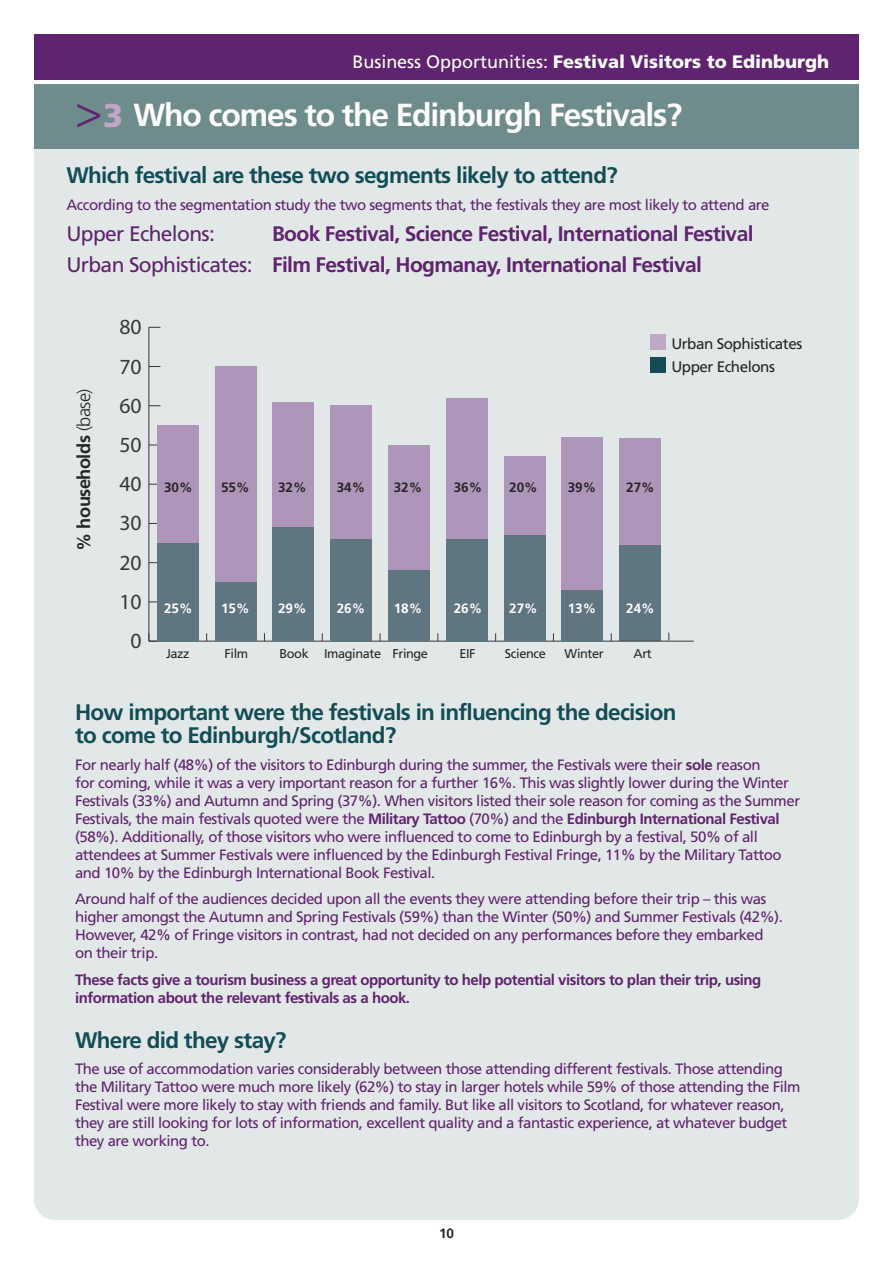
<style>
.page{position:relative;width:893px;height:1263px;background:#fff}
.page>*{position:absolute;margin:0;border:0;box-sizing:border-box;transform-origin:0 0}
.t1{font:700 31.95px "Frutiger";letter-spacing:-.035em;color:#fff}
.t2{font:700 22.5px/23.5px "Frutiger";letter-spacing:-.03em;color:#124d56}
.t3{font:21.6px "Myriad Pro";color:#393838}
.t4{font:700 21px/31px "Frutiger";letter-spacing:-.03em;color:#60236f}
.t5{font:21px "Frutiger";letter-spacing:-.03em;color:#60236f}
.t6{font:700 18.3px "Frutiger";letter-spacing:-.03em;color:#272627}
.t7{font:900 18px "Frutiger";color:#fff}
.t8{font:15.15px/23.1px "Frutiger";letter-spacing:-.03em;color:#272627}
.t9{font:15px/18px "Frutiger";letter-spacing:-.03em;color:#60236f}
.t10{font:700 15px/18px "Frutiger";letter-spacing:-.03em;color:#60236f}
.t11{font:700 13.5px "Frutiger";color:#272627}
.t12{font:700 13.5px "Frutiger";color:#fff}
.t13{font:12.75px "Frutiger";letter-spacing:-.03em;color:#272627}
.s1{font-weight:400}
.s2{font-weight:300;font-size:44.85px;color:#60236f}
.s3{font-weight:900;font-size:32.85px;color:#c0a7c5}
.s4{font-weight:300}
.s5{font-weight:700}
</style>
<div class="page">
<div style="left:34px;top:106px;width:825px;height:1114px;background:#e2e8e8;border-radius:21px"></div>
<div style="left:34px;top:34px;width:825px;height:46px;background:#60236f"></div>
<div style="left:34px;top:84px;width:825px;height:65px;background:#6f8c8d"></div>
<div style="left:619px;top:438px;width:42px;height:201px;background:#ae95ba"></div>
<div style="left:619px;top:545px;width:42px;height:95px;background:#5f7580"></div>
<hr style="left:149px;top:641px;width:545px;height:1px;background:#393838">
<hr style="left:148px;top:327px;width:1px;height:314px;background:#393838">
<svg style="left:148px;top:633px;width:12px;height:9px"></svg>
<div style="left:157px;top:425px;width:42px;height:118px;background:#ae95ba"></div>
<div style="left:215px;top:366px;width:41px;height:216px;background:#ae95ba"></div>
<div style="left:273px;top:402px;width:41px;height:125px;background:#ae95ba"></div>
<div style="left:330px;top:406px;width:42px;height:133px;background:#ae95ba"></div>
<div style="left:388px;top:445px;width:42px;height:125px;background:#ae95ba"></div>
<div style="left:446px;top:398px;width:42px;height:141px;background:#ae95ba"></div>
<div style="left:504px;top:457px;width:41px;height:78px;background:#ae95ba"></div>
<div style="left:561px;top:437px;width:42px;height:153px;background:#ae95ba"></div>
<div style="left:157px;top:543px;width:42px;height:98px;background:#5f7580"></div>
<div style="left:215px;top:582px;width:41px;height:59px;background:#5f7580"></div>
<div style="left:273px;top:527px;width:41px;height:114px;background:#5f7580"></div>
<div style="left:330px;top:539px;width:42px;height:102px;background:#5f7580"></div>
<div style="left:388px;top:570px;width:42px;height:71px;background:#5f7580"></div>
<div style="left:446px;top:539px;width:42px;height:102px;background:#5f7580"></div>
<div style="left:504px;top:535px;width:41px;height:106px;background:#5f7580"></div>
<div style="left:561px;top:590px;width:42px;height:51px;background:#5f7580"></div>
<div style="left:651px;top:334px;width:15px;height:15px;background:#c0a7c5"></div>
<div style="left:651px;top:358px;width:15px;height:15px;background:#124d56"></div>
<p class="t7" style="left:352px;top:54px;width:478px"><span class="s1">Business Opportunities:</span> Festival Visitors to Edinburgh</p>
<h1 class="t1" style="left:76px;top:102px;width:608px"><span class="s2">&gt;</span><span class="s3">3</span> Who comes to the Edinburgh Festivals?</h1>
<h2 class="t2" style="left:66px;top:165px;width:553px">Which festival are these two segments likely to attend?</h2>
<p class="t9" style="left:66px;top:196px;width:705px">According to the segmentation study the two segments that, the festivals they are most likely to attend are</p>
<h3 class="t5" style="left:66px;top:225px;width:150px">Upper Echelons:</h3>
<h3 class="t4" style="left:66px;top:219px;width:689px;text-indent:206px">Book Festival, Science Festival, International Festival<br><span class="s1">Urban Sophisticates:</span> Film Festival, Hogmanay, International Festival</h3>
<p class="t6" style="left:76px;top:551px;width:164px;rotate:-90deg">% households <span class="s4">(base)</span></p>
<h3 class="t3" style="left:119px;top:319px;width:24px">80</h3>
<h3 class="t3" style="left:119px;top:358px;width:24px">70</h3>
<h3 class="t3" style="left:119px;top:397px;width:24px">60</h3>
<h3 class="t3" style="left:119px;top:437px;width:24px">50</h3>
<h3 class="t3" style="left:119px;top:476px;width:24px">40</h3>
<h3 class="t3" style="left:119px;top:515px;width:24px">30</h3>
<h3 class="t3" style="left:119px;top:554px;width:24px">20</h3>
<h3 class="t3" style="left:119px;top:594px;width:24px">10</h3>
<h3 class="t3" style="left:131px;top:633px;width:13px">0</h3>
<p class="t8" style="left:671px;top:333px;width:132px">Urban Sophisticates<br>Upper Echelons</p>
<p class="t11" style="left:164px;top:482px;width:30px">30%</p>
<p class="t11" style="left:221px;top:482px;width:30px">55%</p>
<p class="t11" style="left:278px;top:482px;width:30px">32%</p>
<p class="t11" style="left:337px;top:482px;width:30px">34%</p>
<p class="t11" style="left:394px;top:482px;width:30px">32%</p>
<p class="t11" style="left:454px;top:482px;width:30px">36%</p>
<p class="t11" style="left:509px;top:482px;width:30px">20%</p>
<p class="t11" style="left:568px;top:482px;width:30px">39%</p>
<p class="t11" style="left:626px;top:482px;width:30px">27%</p>
<p class="t12" style="left:164px;top:603px;width:30px">25%</p>
<p class="t12" style="left:221px;top:603px;width:30px">15%</p>
<p class="t12" style="left:278px;top:603px;width:30px">29%</p>
<p class="t12" style="left:337px;top:603px;width:30px">26%</p>
<p class="t12" style="left:394px;top:603px;width:30px">18%</p>
<p class="t12" style="left:454px;top:603px;width:30px">26%</p>
<p class="t12" style="left:509px;top:603px;width:30px">27%</p>
<p class="t12" style="left:568px;top:603px;width:30px">13%</p>
<p class="t12" style="left:626px;top:603px;width:30px">24%</p>
<p class="t13" style="left:166px;top:648px;width:25px">Jazz</p>
<p class="t13" style="left:225px;top:648px;width:25px">Film</p>
<p class="t13" style="left:279px;top:648px;width:150px">Book Imaginate Fringe</p>
<p class="t13" style="left:459px;top:648px;width:18px">EIF</p>
<p class="t13" style="left:505px;top:648px;width:42px">Science</p>
<p class="t13" style="left:565px;top:648px;width:41px">Winter</p>
<p class="t13" style="left:634px;top:648px;width:20px">Art</p>
<h2 class="t2" style="left:75px;top:702px;width:603px">How important were the festivals in influencing the decision to come to Edinburgh/Scotland?</h2>
<p class="t9" style="left:75px;top:757px;width:727px">For nearly half (48%) of the visitors to Edinburgh during the summer, the Festivals were their <span class="s5">sole</span> reason<br>for coming, while it was a very important reason for a further 16%. This was slightly lower during the Winter Festivals (33%) and Autumn and Spring (37%). When visitors listed their sole reason for coming as the Summer Festivals, the main festivals quoted were the <span class="s5">Military Tattoo</span> (70%) and the <span class="s5">Edinburgh International Festival </span>(58%). Additionally, of those visitors who were influenced to come to Edinburgh by a festival, 50% of all attendees at Summer Festivals were influenced by the Edinburgh Festival Fringe, 11% by the Military Tattoo and 10% by the Edinburgh International Book Festival.</p>
<p class="t9" style="left:75px;top:891px;width:709px">Around half of the audiences decided upon all the events they were attending before their trip – this was higher amongst the Autumn and Spring Festivals (59%) than the Winter (50%) and Summer Festivals (42%).<br>However, 42% of Fringe visitors in contrast, had not decided on any performances before they embarked on their trip.</p>
<p class="t10" style="left:75px;top:972px;width:688px">These facts give a tourism business a great opportunity to help potential visitors to plan their trip, using information about the relevant festivals as a hook.</p>
<h2 class="t2" style="left:75px;top:1030px;width:213px">Where did they stay?</h2>
<p class="t9" style="left:75px;top:1061px;width:727px">The use of accommodation varies considerably between those attending different festivals. Those attending the Military Tattoo were much more likely (62%) to stay in larger hotels while 59% of those attending the Film Festival were more likely to stay with friends and family. But like all visitors to Scotland, for whatever reason, they are still looking for lots of information, excellent quality and a fantastic experience, at whatever budget they are working to.</p>
<p class="t11" style="left:439px;top:1228px;width:16px">10</p>
</div>
